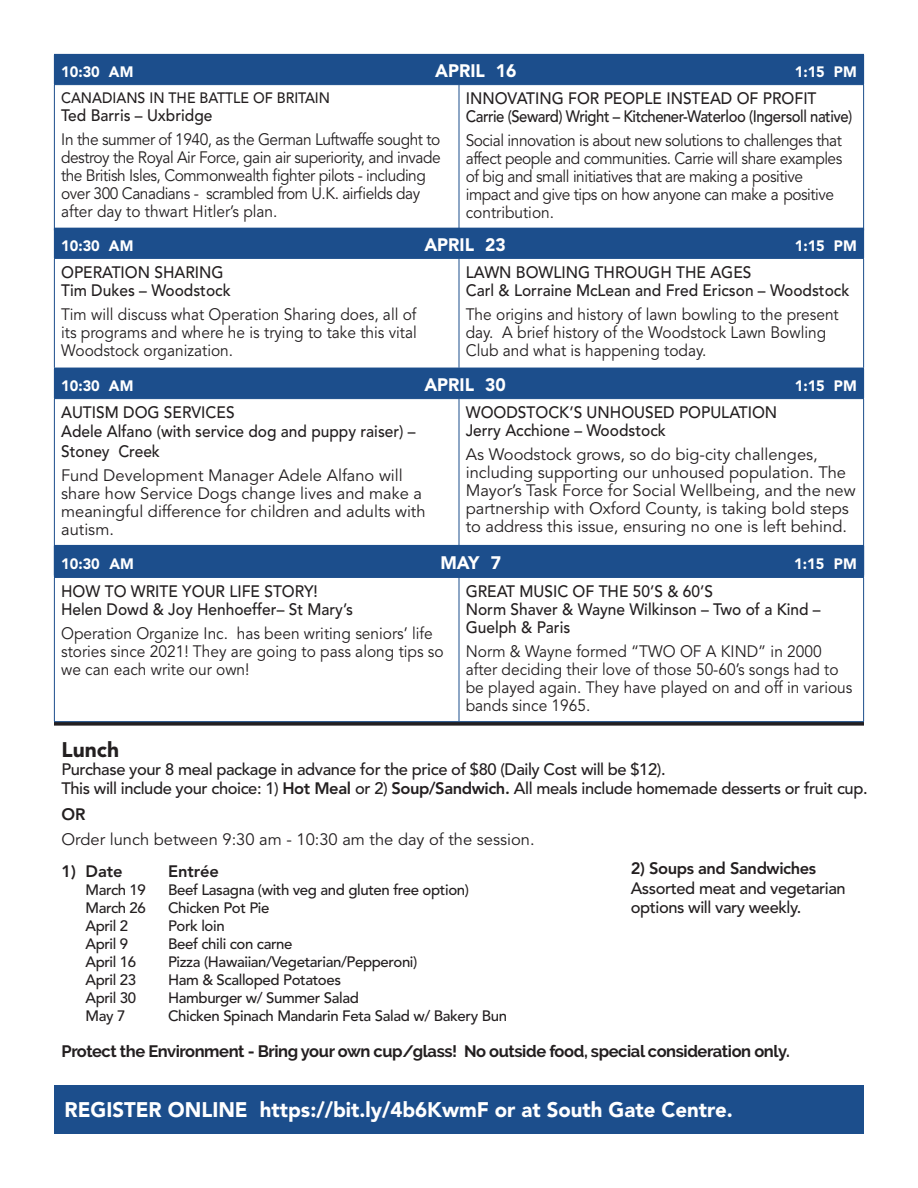
<style>
.page{position:relative;width:918px;height:1188px;background:#fff}
.page>*{position:absolute;margin:0;border:0;box-sizing:border-box;transform-origin:0 0}
.t1{font:900 21px "Avenir LT Std";color:#fff}
.t2{font:900 21px "Avenir LT Std";color:#231f20}
.t3{font:900 18px "Avenir LT Std";color:#fff}
.t4{font:16.5px/18px "Avenir LT Std";color:#231f20;scale:.94 1}
.t5{font:16.5px/18px "Avenir LT Std";letter-spacing:-.03em;color:#231f20;scale:.94 1}
.t6{font:500 16.5px/19.5px "Avenir LT Std";color:#231f20;scale:.94 1}
.t7{font:16.5px/18px "Avenir LT Std";color:#231f20}
.t8{font:500 16.5px/19.5px "Avenir LT Std";letter-spacing:-.025em;color:#231f20}
.t9{font:700 16.5px "Raleway";letter-spacing:-.025em;color:#231f20}
.t10{font:500 16.5px "Avenir LT Std";letter-spacing:-.03em;color:#231f20;scale:.9 1}
.t11{font:800 16.5px "Avenir LT Std";letter-spacing:-.025em;color:#231f20}
.t12{font:500 15px "Avenir LT Std";letter-spacing:-.025em;color:#231f20}
.t13{font:900 15px "Avenir LT Std";color:#fff}
.t14{font:500 15px "Avenir LT Std";color:#231f20;scale:.94 1}
.s1{font-weight:800}
</style>
<div class="page">
<div style="left:54px;top:54px;width:810px;height:31px;background:#1c4e8c"></div>
<svg style="left:55px;top:85px;width:808px;height:143px"></svg>
<hr style="left:54px;top:85px;width:1px;height:145px;background:#1c4e8c">
<hr style="left:459px;top:85px;width:1px;height:145px;background:#1c4e8c">
<hr style="left:863px;top:85px;width:1px;height:145px;background:#1c4e8c">
<div style="left:54px;top:228px;width:810px;height:30px;background:#1c4e8c"></div>
<svg style="left:55px;top:259px;width:808px;height:109px"></svg>
<hr style="left:54px;top:259px;width:1px;height:109px;background:#1c4e8c">
<hr style="left:459px;top:259px;width:1px;height:109px;background:#1c4e8c">
<hr style="left:863px;top:259px;width:1px;height:109px;background:#1c4e8c">
<hr style="left:54px;top:258px;width:405px;height:1px;background:#1c4e8c">
<hr style="left:459px;top:258px;width:405px;height:1px;background:#1c4e8c">
<div style="left:54px;top:368px;width:810px;height:31px;background:#1c4e8c"></div>
<svg style="left:55px;top:399px;width:808px;height:146px"></svg>
<hr style="left:54px;top:399px;width:1px;height:176px;background:#1c4e8c">
<hr style="left:459px;top:399px;width:1px;height:176px;background:#1c4e8c">
<hr style="left:863px;top:399px;width:1px;height:176px;background:#1c4e8c">
<svg style="left:54px;top:722px;width:810px;height:4px;background:#373639"></svg>
<div style="left:54px;top:545px;width:810px;height:32px;background:#1c4e8c"></div>
<hr style="left:54px;top:578px;width:1px;height:143px;background:#1c4e8c">
<hr style="left:459px;top:578px;width:1px;height:143px;background:#1c4e8c">
<hr style="left:863px;top:578px;width:1px;height:143px;background:#1c4e8c">
<hr style="left:54px;top:721px;width:405px;height:1px;background:#1c4e8c">
<hr style="left:459px;top:721px;width:405px;height:1px;background:#1c4e8c">
<hr style="left:54px;top:577px;width:405px;height:1px;background:#1c4e8c">
<hr style="left:459px;top:577px;width:405px;height:1px;background:#1c4e8c">
<div style="left:54px;top:1085px;width:810px;height:49px;background:#1c4e8c"></div>
<p class="t13" style="left:61px;top:63px;width:74px">10:30 AM</p>
<p class="t3" style="left:435px;top:60px;width:83px">APRIL 16</p>
<p class="t13" style="left:795px;top:63px;width:64px">1:15 PM</p>
<p class="t14" style="left:61px;top:89px;width:288px">CANADIANS IN THE BATTLE OF BRITAIN</p>
<p class="t6" style="left:61px;top:106px;width:163px">Ted Barris – Uxbridge</p>
<p class="t5" style="left:61px;top:131px;width:405px">In the summer of 1940, as the German Luftwaffe sought to destroy the Royal Air Force, gain air superiority, and invade the British Isles, Commonwealth fighter pilots - including over 300 Canadians - scrambled from U.K. airfields day after day to thwart Hitler’s plan.</p>
<p class="t6" style="left:466px;top:89px;width:375px">INNOVATING FOR PEOPLE INSTEAD OF PROFIT</p>
<p class="t10" style="left:466px;top:107px;width:431px">Carrie (Seward) Wright – Kitchener-Waterloo (Ingersoll native)</p>
<p class="t5" style="left:466px;top:132px;width:402px">Social innovation is about new solutions to challenges that affect people and communities. Carrie will share examples of big and small initiatives that are making a positive impact and give tips on how anyone can make a positive contribution.</p>
<p class="t13" style="left:61px;top:237px;width:74px">10:30 AM</p>
<p class="t3" style="left:424px;top:234px;width:83px">APRIL 23</p>
<p class="t13" style="left:795px;top:237px;width:64px">1:15 PM</p>
<p class="t6" style="left:61px;top:263px;width:174px">OPERATION SHARING</p>
<p class="t6" style="left:61px;top:281px;width:182px">Tim Dukes – Woodstock</p>
<p class="t4" style="left:61px;top:305px;width:380px;text-align:justify">Tim will discuss what Operation Sharing does, all of its programs and where he is trying to take this vital Woodstock organization.</p>
<p class="t6" style="left:466px;top:263px;width:305px">LAWN BOWLING THROUGH THE AGES</p>
<p class="t6" style="left:466px;top:281px;width:410px">Carl &amp; Lorraine McLean and Fred Ericson – Woodstock</p>
<p class="t4" style="left:466px;top:305px;width:398px">The origins and history of lawn bowling to the present day. A brief history of the Woodstock Lawn Bowling<br>Club and what is happening today.</p>
<p class="t13" style="left:61px;top:377px;width:74px">10:30 AM</p>
<p class="t3" style="left:424px;top:374px;width:83px">APRIL 30</p>
<p class="t13" style="left:795px;top:377px;width:64px">1:15 PM</p>
<p class="t6" style="left:61px;top:403px;width:186px">AUTISM DOG SERVICES</p>
<p class="t6" style="left:61px;top:422px;width:379px">Adele Alfano (with service dog and puppy raiser) –<br>Stoney Creek</p>
<p class="t7" style="left:61px;top:467px;width:366px">Fund Development Manager Adele Alfano will share how Service Dogs change lives and make a meaningful difference for children and adults with autism.</p>
<p class="t6" style="left:466px;top:403px;width:333px">WOODSTOCK’S UNHOUSED POPULATION</p>
<p class="t6" style="left:466px;top:421px;width:214px">Jerry Acchione – Woodstock</p>
<p class="t7" style="left:466px;top:446px;width:391px">As Woodstock grows, so do big-city challenges, including supporting our unhoused population. The Mayor’s Task Force for Social Wellbeing, and the new partnership with Oxford County, is taking bold steps to address this issue, ensuring no one is left behind.</p>
<p class="t13" style="left:61px;top:555px;width:74px">10:30 AM</p>
<p class="t3" style="left:440px;top:552px;width:62px">MAY 7</p>
<p class="t13" style="left:794px;top:555px;width:64px">1:15 PM</p>
<p class="t6" style="left:61px;top:582px;width:275px">HOW TO WRITE YOUR LIFE STORY!</p>
<p class="t6" style="left:61px;top:600px;width:312px">Helen Dowd &amp; Joy Henhoeffer– St Mary’s</p>
<p class="t4" style="left:61px;top:624px;width:409px">Operation Organize Inc. has been writing seniors’ life stories since 2021! They are going to pass along tips so we can each write our own!</p>
<p class="t6" style="left:466px;top:582px;width:265px">GREAT MUSIC OF THE 50’S &amp; 60’S</p>
<p class="t6" style="left:466px;top:600px;width:379px;line-height:18px">Norm Shaver &amp; Wayne Wilkinson – Two of a Kind –<br>Guelph &amp; Paris</p>
<p class="t4" style="left:466px;top:642px;width:413px">Norm &amp; Wayne formed “TWO OF A KIND” in 2000 after deciding their love of those 50-60’s songs had to be played again. They have played on and off in various bands since 1965.</p>
<p class="t2" style="left:62px;top:737px;width:59px">Lunch</p>
<p class="t8" style="left:62px;top:760px;width:808px">Purchase your 8 meal package in advance for the price of $80 (Daily Cost will be $12).<br>This will include your choice: 1) <span class="s1">Hot Meal</span> or 2) <span class="s1">Soup/Sandwich.</span> All meals include homemade desserts or fruit cup.</p>
<p class="t11" style="left:62px;top:804px;width:26px">OR</p>
<p class="t7" style="left:62px;top:831px;width:475px">Order lunch between 9:30 am - 10:30 am the day of the session.</p>
<p class="t11" style="left:62px;top:861px;width:63px">1) Date</p>
<p class="t11" style="left:168px;top:861px;width:53px">Entrée</p>
<p class="t12" style="left:86px;top:881px;width:62px">March 19</p>
<p class="t12" style="left:168px;top:881px;width:303px">Beef Lasagna (with veg and gluten free option)</p>
<p class="t12" style="left:86px;top:899px;width:62px">March 26</p>
<p class="t12" style="left:168px;top:899px;width:103px">Chicken Pot Pie</p>
<p class="t12" style="left:86px;top:917px;width:44px">April 2</p>
<p class="t12" style="left:168px;top:917px;width:58px">Pork loin</p>
<p class="t12" style="left:86px;top:935px;width:44px">April 9</p>
<p class="t12" style="left:168px;top:935px;width:126px">Beef chili con carne</p>
<p class="t12" style="left:86px;top:953px;width:52px">April 16</p>
<p class="t12" style="left:168px;top:953px;width:251px">Pizza (Hawaiian/Vegetarian/Pepperoni)</p>
<p class="t12" style="left:86px;top:971px;width:52px">April 23</p>
<p class="t12" style="left:168px;top:971px;width:175px">Ham &amp; Scalloped Potatoes</p>
<p class="t12" style="left:86px;top:989px;width:52px">April 30</p>
<p class="t12" style="left:168px;top:989px;width:193px">Hamburger w/ Summer Salad</p>
<p class="t12" style="left:86px;top:1007px;width:41px">May 7</p>
<p class="t12" style="left:168px;top:1007px;width:341px">Chicken Spinach Mandarin Feta Salad w/ Bakery Bun</p>
<p class="t9" style="left:62px;top:1042px;width:730px">Protect the Environment - Bring your own cup/glass! No outside food, special consideration only.</p>
<p class="t11" style="left:631px;top:859px;width:187px">2) Soups and Sandwiches</p>
<p class="t8" style="left:631px;top:879px;width:217px">Assorted meat and vegetarian options will vary weekly.</p>
<p class="t1" style="left:64px;top:1097px;width:670px">REGISTER ONLINE https://bit.ly/4b6KwmF or at South Gate Centre.</p>
</div>
